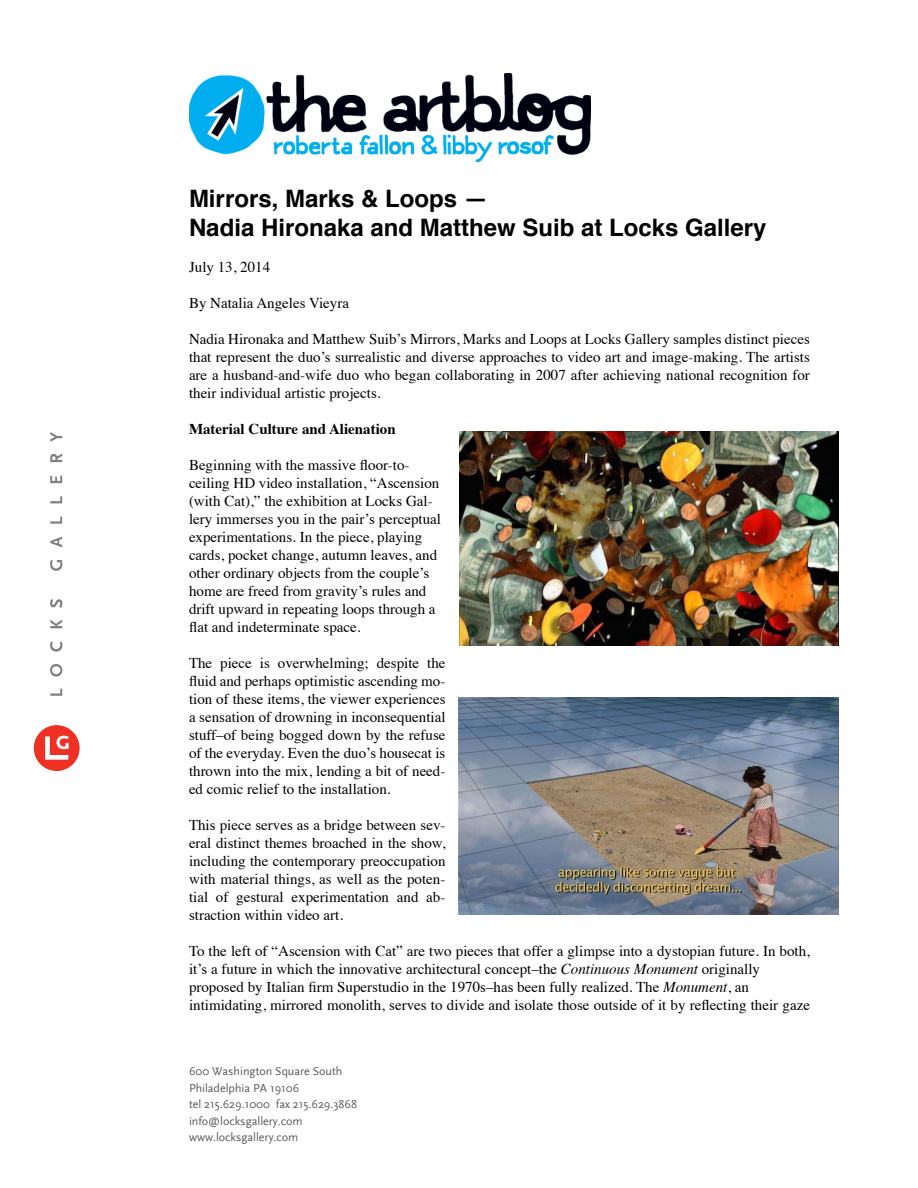
<style>
.page{position:relative;width:918px;height:1188px;background:#fff}
.page>*{position:absolute;margin:0;border:0;box-sizing:border-box;transform-origin:0 0}
.t1{font:700 24px/28.8px "Helvetica";color:#000}
.t2{font:15px/18px "Times";color:#000;text-align:justify}
.t3{font:700 15px "Times";color:#000}
.t4{font:12px/16.5px "Scala Sans";color:#58595b}
.s1{font-style:italic}
</style>
<div class="page">
<div style="left:34px;top:725px;width:46px;height:46px;background:#ee3124;border-radius:50%"></div>
<svg style="left:45px;top:736px;width:24px;height:24px"></svg>
<svg style="left:50px;top:689px;width:12px;height:7px"></svg>
<svg style="left:50px;top:664px;width:12px;height:13px"></svg>
<svg style="left:50px;top:642px;width:12px;height:10px"></svg>
<svg style="left:50px;top:620px;width:12px;height:8px"></svg>
<svg style="left:50px;top:599px;width:12px;height:9px"></svg>
<svg style="left:50px;top:560px;width:12px;height:11px"></svg>
<svg style="left:50px;top:537px;width:12px;height:10px"></svg>
<svg style="left:50px;top:517px;width:12px;height:7px"></svg>
<svg style="left:50px;top:496px;width:12px;height:7px"></svg>
<svg style="left:50px;top:476px;width:12px;height:7px"></svg>
<svg style="left:50px;top:454px;width:12px;height:8px"></svg>
<svg style="left:50px;top:432px;width:12px;height:10px"></svg>
<img style="left:189px;top:74px;width:401px;height:88px">
<img style="left:459px;top:432px;width:379px;height:214px">
<img style="left:459px;top:698px;width:379px;height:217px">
<h1 class="t1" style="left:189px;top:184px;width:579px">Mirrors, Marks &amp; Loops —<br>Nadia Hironaka and Matthew Suib at Locks Gallery</h1>
<p class="t2" style="left:189px;top:256px;width:83px">July 13, 2014</p>
<p class="t2" style="left:189px;top:292px;width:162px">By Natalia Angeles Vieyra</p>
<p class="t2" style="left:189px;top:328px;width:622px">Nadia Hironaka and Matthew Suib’s Mirrors, Marks and Loops at Locks Gallery samples distinct pieces that represent the duo’s surrealistic and diverse approaches to video art and image-making. The artists are a husband-and-wife duo who began collaborating in 2007 after achieving national recognition for their individual artistic projects.</p>
<p class="t3" style="left:189px;top:414px;width:208px">Material Culture and Alienation</p>
<p class="t2" style="left:189px;top:454px;width:254px;text-align:left">Beginning with the massive floor-to&shy;ceiling HD video installation, “Ascension (with Cat),” the exhibition at Locks Gal&shy;lery immerses you in the pair’s perceptual experimentations. In the piece, playing cards, pocket change, autumn leaves, and other ordinary objects from the couple’s home are freed from gravity’s rules and drift upward in repeating loops through a flat and indeterminate space.</p>
<p class="t2" style="left:189px;top:652px;width:258px">The piece is overwhelming; despite the fluid and perhaps optimistic ascending mo&shy;tion of these items, the viewer experiences a sensation of drowning in inconsequential stuff–of being bogged down by the refuse of the everyday. Even the duo’s housecat is thrown into the mix, lending a bit of need&shy;ed comic relief to the installation.</p>
<p class="t2" style="left:189px;top:814px;width:258px">This piece serves as a bridge between sev&shy;eral distinct themes broached in the show, including the contemporary preoccupation with material things, as well as the poten&shy;tial of gestural experimentation and ab&shy;straction within video art.</p>
<p class="t2" style="left:189px;top:940px;width:623px;text-align:left">To the left of “Ascension with Cat” are two pieces that offer a glimpse into a dystopian future. In both, it’s a future in which the innovative architectural concept–the <span class="s1">Continuous Monument</span> originally proposed by Italian firm Superstudio in the 1970s–has been fully realized. The <span class="s1">Monument</span>, an intimidating, mirrored monolith, serves to divide and isolate those outside of it by reflecting their gaze</p>
<p class="t4" style="left:189px;top:1064px;width:170px">600 Washington Square South<br>Philadelphia PA 19106<br>tel 215.629.1000 fax 215.629.3868 info@locksgallery.com www.locksgallery.com</p>
</div>
